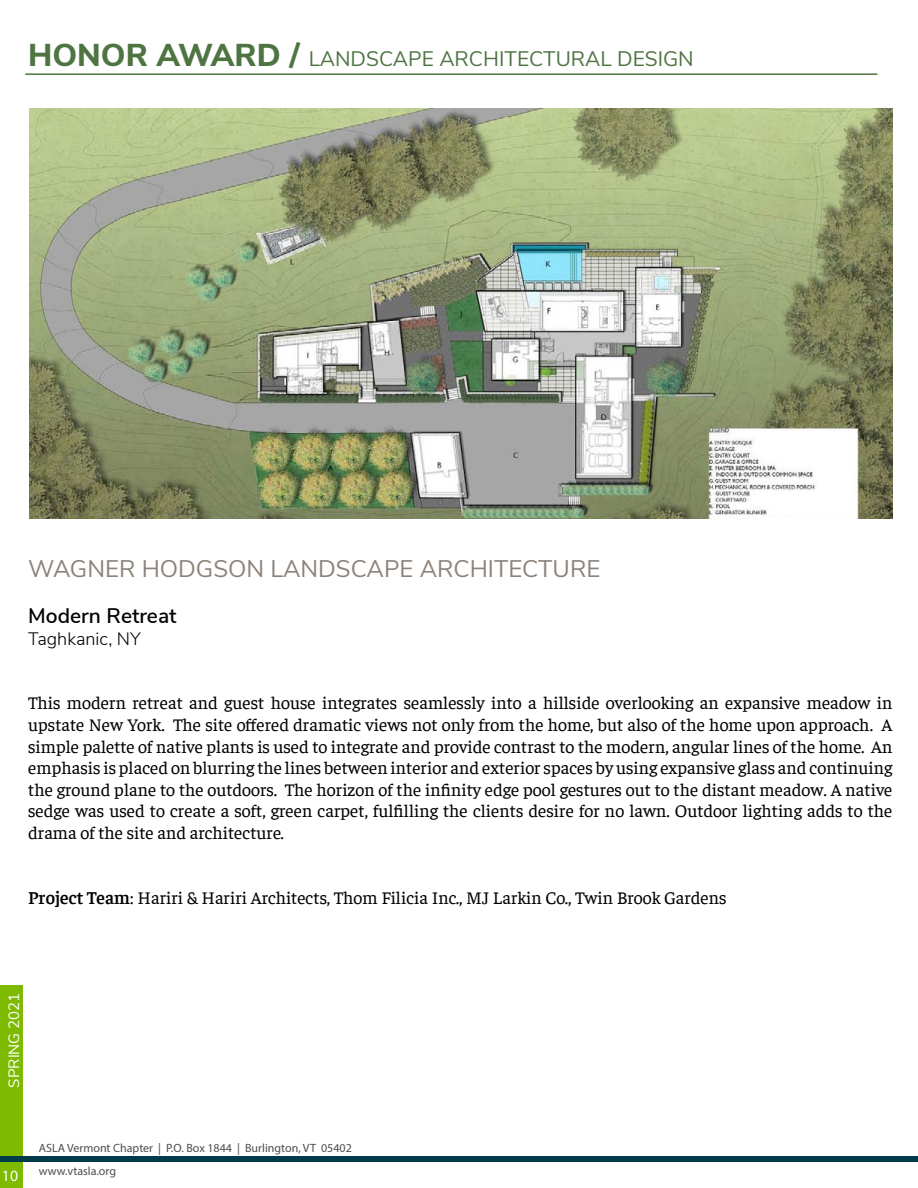
<style>
.page{position:relative;width:918px;height:1188px;background:#fff}
.page>*{position:absolute;margin:0;border:0;box-sizing:border-box;transform-origin:0 0}
.t1{font:24px "Nunito Sans";color:#8b827a}
.t2{font:21px "Nunito Sans";color:#4e7442}
.t3{font:600 21px "Nunito Sans";color:#000101}
.t4{font:18px/21.6px "Faustina";color:#000;text-align:justify}
.t5{font:300 18px "Nunito Sans";color:#000101}
.t6{font:15.75px "Myriad Pro";color:#fff}
.t7{font:15px "Nunito Sans";color:#fff}
.t8{font:12px/22.5px "Myriad Pro";color:#4d4d4f}
.s1{font-weight:800;font-size:31.5px}
.s2{font-weight:600}
</style>
<div class="page">
<div style="left:0;top:986px;width:23px;height:202px;background:#7ebb00"></div>
<div style="left:0;top:1156px;width:918px;height:6px;background:#003b4a"></div>
<hr style="left:25px;top:73px;width:853px;height:2px;background:#4f7542">
<img style="left:30px;top:108px;width:863px;height:411px">
<p class="t2" style="left:28px;top:43px;width:667px"><span class="s1">HONOR AWARD /</span> LANDSCAPE ARCHITECTURAL DESIGN</p>
<h1 class="t1" style="left:28px;top:551px;width:574px">WAGNER HODGSON LANDSCAPE ARCHITECTURE</h1>
<p class="t3" style="left:28px;top:600px;width:150px">Modern Retreat</p>
<p class="t5" style="left:28px;top:625px;width:114px">Taghkanic, NY</p>
<p class="t4" style="left:28px;top:691px;width:866px">This modern retreat and guest house integrates seamlessly into a hillside overlooking an expansive meadow in upstate New York. The site offered dramatic views not only from the home, but also of the home upon approach. A simple palette of native plants is used to integrate and provide contrast to the modern, angular lines of the home. An emphasis is placed on blurring the lines between interior and exterior spaces by using expansive glass and continuing the ground plane to the outdoors. The horizon of the infinity edge pool gestures out to the distant meadow. A native sedge was used to create a soft, green carpet, fulfilling the clients desire for no lawn. Outdoor lighting adds to the drama of the site and architecture.</p>
<p class="t4" style="left:28px;top:886px;width:700px"><span class="s2">Project Team</span>: Hariri &amp; Hariri Architects, Thom Filicia Inc., MJ Larkin Co., Twin Brook Gardens</p>
<p class="t7" style="left:3px;top:1088px;width:96px;rotate:-90deg">SPRING 2021</p>
<p class="t6" style="left:2px;top:1166px;width:18px">10</p>
<p class="t8" style="left:39px;top:1137px;width:315px">ASLA Vermont Chapter | P.O. Box 1844 | Burlington, VT 05402 www.vtasla.org</p>
</div>
